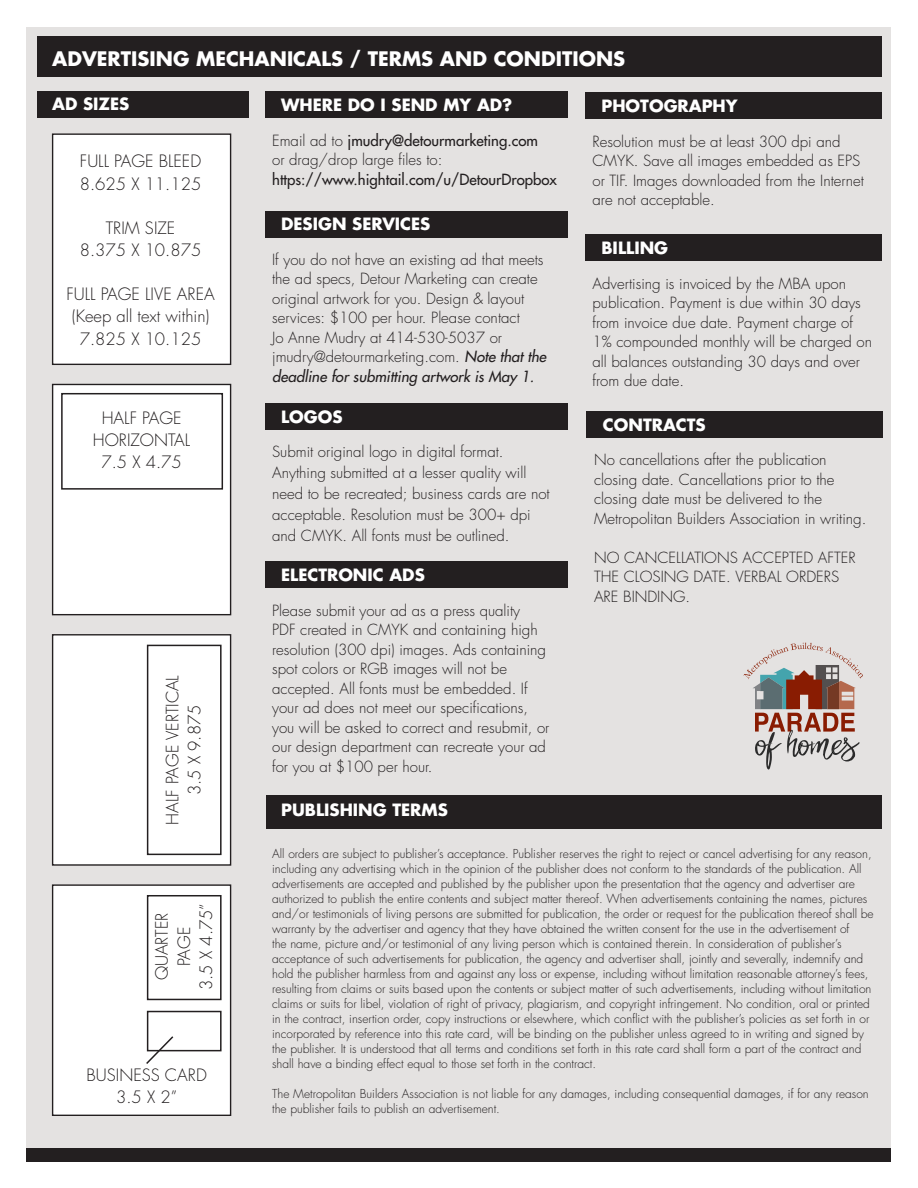
<style>
.page{position:relative;width:918px;height:1188px;background:#fff}
.page>*{position:absolute;margin:0;border:0;box-sizing:border-box;transform-origin:0 0}
.t1{font:700 19.5px "Futura";color:#fff}
.t2{font:300 16.65px/22.2px "Futura";color:#231f20;text-align:center}
.t3{font:700 16.5px "Futura";color:#fff}
.t4{font:300 15px/19.5px "Futura";color:#231f20}
.t5{font:15px "Futura";color:#231f20}
.t6{font:300 12px/15px "Futura";color:#231f20}
.s1{font-weight:400}
.s2{font-weight:400;font-style:italic}
</style>
<div class="page">
<div style="left:27px;top:27px;width:864px;height:1133px;background:#e4e2e1"></div>
<div style="left:37px;top:37px;width:845px;height:40px;background:#231f20"></div>
<div style="left:37px;top:91px;width:212px;height:26px;background:#231f20"></div>
<div style="left:266px;top:211px;width:302px;height:26px;background:#231f20"></div>
<div style="left:266px;top:403px;width:302px;height:27px;background:#231f20"></div>
<div style="left:266px;top:562px;width:302px;height:26px;background:#231f20"></div>
<div style="left:266px;top:795px;width:616px;height:33px;background:#231f20"></div>
<div style="left:585px;top:92px;width:297px;height:27px;background:#231f20"></div>
<div style="left:585px;top:234px;width:297px;height:27px;background:#231f20"></div>
<div style="left:587px;top:411px;width:296px;height:27px;background:#231f20"></div>
<div style="left:27px;top:1148px;width:864px;height:14px;background:#231f20"></div>
<svg style="left:743px;top:643px;width:120px;height:127px"></svg>
<div style="left:53px;top:134px;width:178px;height:230px;background:#fff"></div>
<div style="left:52px;top:133px;width:179px;height:232px;border:1px solid #231f20"></div>
<div style="left:53px;top:384px;width:178px;height:231px;background:#fff"></div>
<div style="left:52px;top:384px;width:179px;height:231px;border:1px solid #231f20"></div>
<div style="left:53px;top:635px;width:178px;height:230px;background:#fff"></div>
<div style="left:52px;top:634px;width:179px;height:232px;border:1px solid #231f20"></div>
<div style="left:53px;top:885px;width:178px;height:230px;background:#fff"></div>
<div style="left:52px;top:884px;width:179px;height:232px;border:1px solid #231f20"></div>
<div style="left:147px;top:645px;width:75px;height:210px;border:2px solid #231f20"></div>
<div style="left:147px;top:895px;width:75px;height:105px;border:2px solid #231f20"></div>
<div style="left:147px;top:1011px;width:75px;height:40px;border:2px solid #231f20"></div>
<div style="left:61px;top:393px;width:162px;height:97px;border:2px solid #231f20"></div>
<svg style="left:146px;top:1035px;width:29px;height:29px"></svg>
<div style="left:266px;top:91px;width:302px;height:27px;background:#231f20"></div>
<h1 class="t1" style="left:52px;top:45px;width:575px">ADVERTISING MECHANICALS / TERMS AND CONDITIONS</h1>
<h3 class="t3" style="left:52px;top:93px;width:79px">AD SIZES</h3>
<h3 class="t3" style="left:281px;top:93px;width:233px">WHERE DO I SEND MY AD?</h3>
<p class="t4" style="left:272px;top:131px;width:267px">Email ad to <span class="s1">jmudry@detourmarketing.com </span>or drag/drop large files to:</p>
<p class="t5" style="left:272px;top:169px;width:286px">https://www.hightail.com/u/DetourDropbox</p>
<h3 class="t3" style="left:601px;top:94px;width:138px">PHOTOGRAPHY</h3>
<p class="t4" style="left:593px;top:131px;width:273px">Resolution must be at least 300 dpi and CMYK. Save all images embedded as EPS or TIF. Images downloaded from the Internet are not acceptable.</p>
<h2 class="t2" style="left:80px;top:150px;width:123px;text-align:left">FULL PAGE BLEED<br>8.625 X 11.125</h2>
<h2 class="t2" style="left:80px;top:217px;width:123px">TRIM SIZE<br>8.375 X 10.875</h2>
<h2 class="t2" style="left:66px;top:283px;width:150px">FULL PAGE LIVE AREA (Keep all text within)<br>7.825 X 10.125</h2>
<h3 class="t3" style="left:281px;top:213px;width:151px">DESIGN SERVICES</h3>
<h3 class="t3" style="left:601px;top:236px;width:68px">BILLING</h3>
<p class="t4" style="left:272px;top:250px;width:276px">If you do not have an existing ad that meets the ad specs, Detour Marketing can create original artwork for you. Design &amp; layout services: $100 per hour. Please contact<br>Jo Anne Mudry at 414-530-5037 or jmudry@detourmarketing.com. <span class="s2">Note that the deadline for submitting artwork is May 1.</span></p>
<p class="t4" style="left:593px;top:274px;width:281px">Advertising is invoiced by the MBA upon publication. Payment is due within 30 days from invoice due date. Payment charge of 1% compounded monthly will be charged on all balances outstanding 30 days and over from due date.</p>
<h2 class="t2" style="left:93px;top:407px;width:99px">HALF PAGE<br>HORIZONTAL<br>7.5 X 4.75</h2>
<h2 class="t2" style="left:161px;top:825px;width:151px;rotate:-90deg">HALF PAGE VERTICAL<br>3.5 X 9.875</h2>
<h2 class="t2" style="left:151px;top:990px;width:88px;rotate:-90deg">QUARTER<br>PAGE<br>3.5 X 4.75”</h2>
<h2 class="t2" style="left:86px;top:1064px;width:122px">BUSINESS CARD<br>3.5 X 2”</h2>
<h3 class="t3" style="left:281px;top:405px;width:63px">LOGOS</h3>
<p class="t4" style="left:272px;top:442px;width:279px;line-height:21px">Submit original logo in digital format.<br>Anything submitted at a lesser quality will need to be recreated; business cards are not acceptable. Resolution must be 300+ dpi and CMYK. All fonts must be outlined.</p>
<h3 class="t3" style="left:281px;top:564px;width:145px">ELECTRONIC ADS</h3>
<p class="t4" style="left:272px;top:601px;width:279px">Please submit your ad as a press quality<br>PDF created in CMYK and containing high resolution (300 dpi) images. Ads containing spot colors or RGB images will not be accepted. All fonts must be embedded. If your ad does not meet our specifications, you will be asked to correct and resubmit, or our design department can recreate your ad for you at $100 per hour.</p>
<h3 class="t3" style="left:281px;top:798px;width:168px">PUBLISHING TERMS</h3>
<h3 class="t3" style="left:603px;top:413px;width:104px">CONTRACTS</h3>
<p class="t4" style="left:594px;top:450px;width:274px">No cancellations after the publication closing date. Cancellations prior to the closing date must be delivered to the Metropolitan Builders Association in writing.</p>
<p class="t4" style="left:594px;top:548px;width:263px">NO CANCELLATIONS ACCEPTED AFTER<br>THE CLOSING DATE. VERBAL ORDERS<br>ARE BINDING.</p>
<p class="t6" style="left:272px;top:846px;width:603px">All orders are subject to publisher’s acceptance. Publisher reserves the right to reject or cancel advertising for any reason, including any advertising which in the opinion of the publisher does not conform to the standards of the publication. All advertisements are accepted and published by the publisher upon the presentation that the agency and advertiser are authorized to publish the entire contents and subject matter thereof. When advertisements containing the names, pictures and/or testimonials of living persons are submitted for publication, the order or request for the publication thereof shall be warranty by the advertiser and agency that they have obtained the written consent for the use in the advertisement of<br>the name, picture and/or testimonial of any living person which is contained therein. In consideration of publisher’s acceptance of such advertisements for publication, the agency and advertiser shall, jointly and severally, indemnify and hold the publisher harmless from and against any loss or expense, including without limitation reasonable attorney’s fees, resulting from claims or suits based upon the contents or subject matter of such advertisements, including without limitation claims or suits for libel, violation of right of privacy, plagiarism, and copyright infringement. No condition, oral or printed in the contract, insertion order, copy instructions or elsewhere, which conflict with the publisher’s policies as set forth in or incorporated by reference into this rate card, will be binding on the publisher unless agreed to in writing and signed by the publisher. It is understood that all terms and conditions set forth in this rate card shall form a part of the contract and shall have a binding effect equal to those set forth in the contract.</p>
<p class="t6" style="left:272px;top:1086px;width:598px">The Metropolitan Builders Association is not liable for any damages, including consequential damages, if for any reason the publisher fails to publish an advertisement.</p>
</div>
